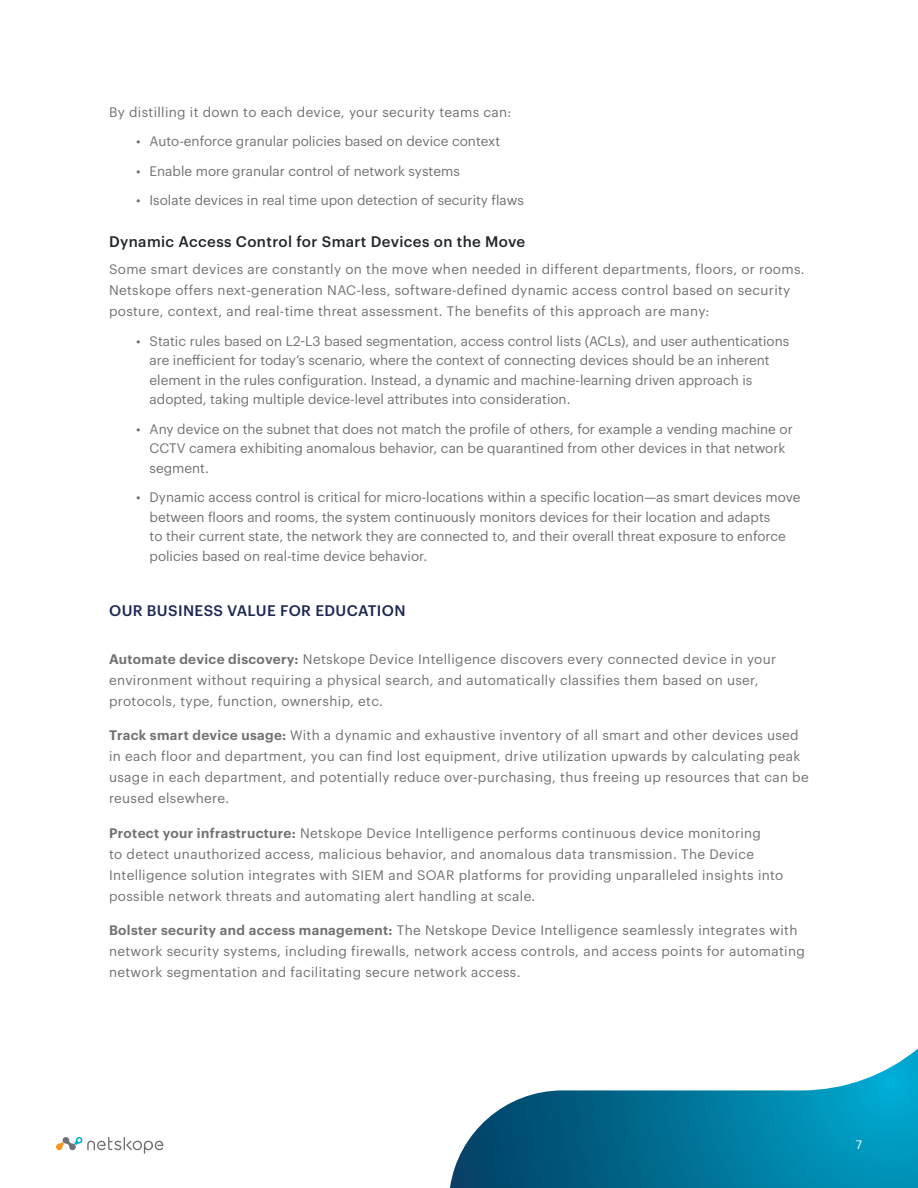
<style>
.page{position:relative;width:918px;height:1188px;background:#fff}
.page>*{position:absolute;margin:0;border:0;box-sizing:border-box;transform-origin:0 0}
.t1{font:500 15px "Graphik";letter-spacing:.025em;color:#22262b}
.t2{font:500 15px "Graphik";letter-spacing:.025em;color:#1c2853}
.t3{font:13.5px/21px "Graphik";letter-spacing:.025em;color:#717073}
.t4{font:13.5px/19.5px "Graphik";color:#717073}
.t5{font:12px "Graphik";color:#fff}
.s1{font-weight:600}
</style>
<div class="page">
<svg style="left:450px;top:1049px;width:468px;height:139px"></svg>
<svg style="left:56px;top:1137px;width:107px;height:17px"></svg>
<p class="t3" style="left:109px;top:100px;width:404px">By distilling it down to each device, your security teams can:</p>
<p class="t4" style="left:136px;top:131px;width:366px">• Auto-enforce granular policies based on device context</p>
<p class="t4" style="left:136px;top:160px;width:325px">• Enable more granular control of network systems</p>
<p class="t4" style="left:136px;top:190px;width:389px">• Isolate devices in real time upon detection of security flaws</p>
<p class="t1" style="left:109px;top:230px;width:418px">Dynamic Access Control for Smart Devices on the Move</p>
<p class="t3" style="left:109px;top:258px;width:697px">Some smart devices are constantly on the move when needed in different departments, floors, or rooms.<br>Netskope offers next-generation NAC-less, software-defined dynamic access control based on security posture, context, and real-time threat assessment. The benefits of this approach are many:</p>
<p class="t4" style="left:150px;top:330px;width:641px;text-indent:-14px">• Static rules based on L2-L3 based segmentation, access control lists (ACLs), and user authentications are inefficient for today’s scenario, where the context of connecting devices should be an inherent element in the rules configuration. Instead, a dynamic and machine-learning driven approach is adopted, taking multiple device-level attributes into consideration.</p>
<p class="t4" style="left:150px;top:418px;width:645px;text-indent:-14px">• Any device on the subnet that does not match the profile of others, for example a vending machine or<br>CCTV camera exhibiting anomalous behavior, can be quarantined from other devices in that network segment.</p>
<p class="t4" style="left:150px;top:487px;width:652px;text-indent:-14px">• Dynamic access control is critical for micro-locations within a specific location—as smart devices move between floors and rooms, the system continuously monitors devices for their location and adapts<br>to their current state, the network they are connected to, and their overall threat exposure to enforce policies based on real-time device behavior.</p>
<p class="t2" style="left:109px;top:599px;width:298px">OUR BUSINESS VALUE FOR EDUCATION</p>
<p class="t3" style="left:109px;top:647px;width:669px"><span class="s1">Automate device discovery:</span> Netskope Device Intelligence discovers every connected device in your environment without requiring a physical search, and automatically classifies them based on user, protocols, type, function, ownership, etc.</p>
<p class="t3" style="left:109px;top:724px;width:701px"><span class="s1">Track smart device usage:</span> With a dynamic and exhaustive inventory of all smart and other devices used in each floor and department, you can find lost equipment, drive utilization upwards by calculating peak usage in each department, and potentially reduce over-purchasing, thus freeing up resources that can be reused elsewhere.</p>
<p class="t3" style="left:109px;top:821px;width:676px"><span class="s1">Protect your infrastructure:</span> Netskope Device Intelligence performs continuous device monitoring<br>to detect unauthorized access, malicious behavior, and anomalous data transmission. The Device Intelligence solution integrates with SIEM and SOAR platforms for providing unparalleled insights into possible network threats and automating alert handling at scale.</p>
<p class="t3" style="left:109px;top:919px;width:697px"><span class="s1">Bolster security and access management:</span> The Netskope Device Intelligence seamlessly integrates with network security systems, including firewalls, network access controls, and access points for automating network segmentation and facilitating secure network access.</p>
<p class="t5" style="left:856px;top:1136px;width:8px">7</p>
</div>
